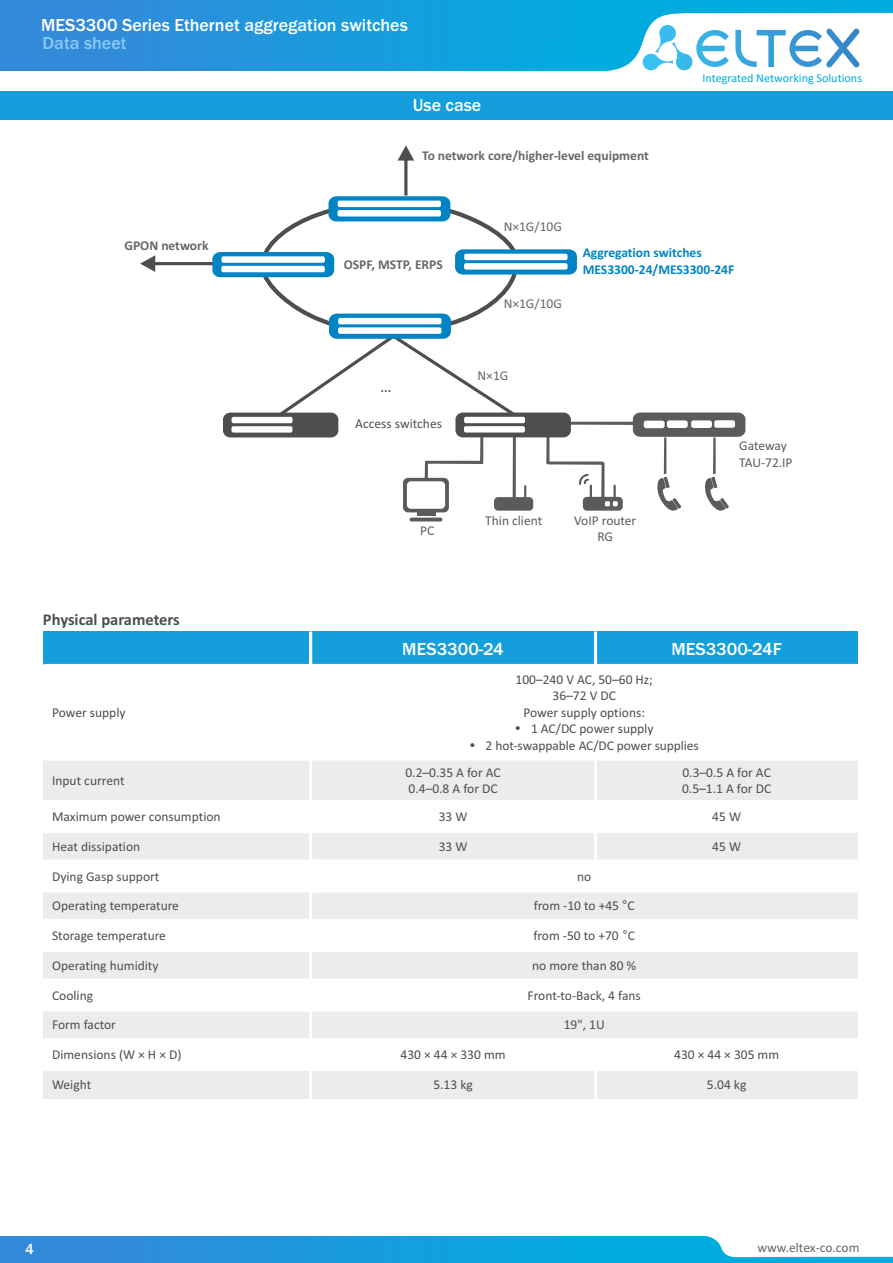
<style>
.page{position:relative;width:893px;height:1263px;background:#fff}
.page>*{position:absolute;margin:0;border:0;box-sizing:border-box;transform-origin:0 0}
.t1{font:500 18px "Franklin Gothic";color:#fff}
.t2{font:500 18px "Franklin Gothic";color:#8ac9fc}
.t3{font:700 16.5px "Calibri";color:#4e4e4d}
.t4{font:500 15px "Franklin Gothic";color:#fff}
.t5{font:13.5px/16.5px "Calibri";color:#4e4e4d}
.t6{font:700 13.5px "Calibri";color:#676767}
.t7{font:700 13.5px/16.5px "Calibri";color:#0084c4}
.t8{font:13.5px/16.5px "Calibri";color:#5b5b5b;text-align:center}
.t9{font:13.5px "Calibri";color:#676767}
.t10{font:13.5px "Calibri";color:#666}
.t11{font:12.15px "Calibri";color:#00acdf}
.s1{font-family:"Arial"}
</style>
<div class="page">
<div style="left:0;top:0;width:893px;height:71px;background:linear-gradient(to right,#3489d9,#00b4e0)"></div>
<div style="left:0;top:1236px;width:893px;height:27px;background:linear-gradient(to right,#3489d9,#00b4e0)"></div>
<svg style="left:703px;top:1236px;width:190px;height:21px"></svg>
<hr style="left:417px;top:512px;width:18px;height:3px;background:#5b5b5b">
<hr style="left:410px;top:518px;width:32px;height:3px;background:#5b5b5b;border-radius:2px">
<svg style="left:140px;top:145px;width:605px;height:367px"></svg>
<div style="left:0;top:91px;width:893px;height:29px;background:#159edc"></div>
<div style="left:44px;top:631px;width:267px;height:34px;background:#159edc"></div>
<div style="left:311px;top:631px;width:284px;height:34px;background:#159edc"></div>
<div style="left:595px;top:631px;width:263px;height:34px;background:#159edc"></div>
<div style="left:44px;top:759px;width:267px;height:42px;background:#ececec"></div>
<div style="left:311px;top:759px;width:284px;height:42px;background:#ececec"></div>
<div style="left:595px;top:759px;width:263px;height:42px;background:#ececec"></div>
<div style="left:44px;top:831px;width:267px;height:30px;background:#ececec"></div>
<div style="left:311px;top:831px;width:284px;height:30px;background:#ececec"></div>
<div style="left:595px;top:831px;width:263px;height:30px;background:#ececec"></div>
<div style="left:44px;top:891px;width:267px;height:30px;background:#ececec"></div>
<div style="left:311px;top:891px;width:547px;height:30px;background:#ececec"></div>
<div style="left:44px;top:950px;width:267px;height:30px;background:#ececec"></div>
<div style="left:311px;top:950px;width:547px;height:30px;background:#ececec"></div>
<div style="left:44px;top:1010px;width:267px;height:30px;background:#ececec"></div>
<div style="left:311px;top:1010px;width:547px;height:30px;background:#ececec"></div>
<div style="left:44px;top:1069px;width:267px;height:30px;background:#ececec"></div>
<div style="left:311px;top:1069px;width:284px;height:30px;background:#ececec"></div>
<div style="left:595px;top:1069px;width:263px;height:30px;background:#ececec"></div>
<hr style="left:309px;top:800px;width:3px;height:299px;background:#fff">
<hr style="left:309px;top:757px;width:3px;height:46px;background:#fff">
<hr style="left:309px;top:631px;width:3px;height:130px;background:#fff">
<hr style="left:594px;top:1038px;width:3px;height:61px;background:#fff">
<hr style="left:594px;top:800px;width:3px;height:63px;background:#fff">
<hr style="left:594px;top:757px;width:3px;height:46px;background:#fff">
<hr style="left:594px;top:631px;width:3px;height:36px;background:#fff">
<hr style="left:44px;top:1068px;width:814px;height:3px;background:#fff">
<hr style="left:44px;top:1038px;width:814px;height:3px;background:#fff">
<hr style="left:44px;top:1008px;width:814px;height:3px;background:#fff">
<hr style="left:44px;top:978px;width:814px;height:4px;background:#fff">
<hr style="left:44px;top:949px;width:814px;height:3px;background:#fff">
<hr style="left:44px;top:919px;width:814px;height:3px;background:#fff">
<hr style="left:44px;top:889px;width:814px;height:3px;background:#fff">
<hr style="left:44px;top:859px;width:814px;height:4px;background:#fff">
<hr style="left:44px;top:830px;width:814px;height:3px;background:#fff">
<hr style="left:44px;top:800px;width:268px;height:3px;background:#fff">
<hr style="left:309px;top:800px;width:288px;height:3px;background:#fff">
<hr style="left:594px;top:800px;width:264px;height:3px;background:#fff">
<hr style="left:44px;top:757px;width:268px;height:4px;background:#fff">
<hr style="left:309px;top:757px;width:288px;height:3px;background:#fff">
<hr style="left:594px;top:757px;width:264px;height:4px;background:#fff">
<hr style="left:44px;top:664px;width:814px;height:3px;background:#fff">
<svg style="left:589px;top:13px;width:304px;height:58px"></svg>
<h1 class="t1" style="left:41px;top:19px;width:368px">MES3300 Series Ethernet aggregation switches</h1>
<h1 class="t2" style="left:42px;top:36px;width:86px">Data sheet</h1>
<h1 class="t1" style="left:413px;top:99px;width:70px">Use case</h1>
<p class="t6" style="left:422px;top:150px;width:228px">To network core/higher-level equipment</p>
<p class="t9" style="left:504px;top:220px;width:60px">N×1G/10G</p>
<p class="t11" style="left:702px;top:73px;width:161px">Integrated Networking Solutions</p>
<p class="t6" style="left:124px;top:240px;width:85px">GPON network</p>
<p class="t3" style="left:43px;top:612px;width:138px">Physical parameters</p>
<p class="t5" style="left:52px;top:705px;width:75px">Power supply</p>
<p class="t6" style="left:344px;top:259px;width:100px">OSPF, MSTP, ERPS</p>
<p class="t6" style="left:381px;top:381px;width:12px">...</p>
<p class="t5" style="left:355px;top:416px;width:88px">Access switches</p>
<p class="t8" style="left:420px;top:523px;width:16px">PC</p>
<p class="t9" style="left:504px;top:298px;width:60px">N×1G/10G</p>
<p class="t7" style="left:583px;top:245px;width:153px">Aggregation switches<br>MES3300-24/MES3300-24F</p>
<p class="t9" style="left:478px;top:369px;width:32px">N×1G</p>
<p class="t8" style="left:739px;top:439px;width:55px;text-align:left">Gateway<br>TAU-72.IP</p>
<p class="t8" style="left:485px;top:513px;width:59px">Thin client</p>
<p class="t8" style="left:574px;top:513px;width:64px">VoIP router<br>RG</p>
<h1 class="t1" style="left:402px;top:642px;width:103px">MES3300-24</h1>
<h1 class="t1" style="left:671px;top:642px;width:112px">MES3300-24F</h1>
<p class="t5" style="left:516px;top:672px;width:139px">100–240 V AC, 50–60 Hz;</p>
<p class="t5" style="left:553px;top:689px;width:65px">36–72 V DC</p>
<p class="t5" style="left:523px;top:705px;width:123px">Power supply options:</p>
<p class="t5" style="left:531px;top:722px;width:124px">1 AC/DC power supply</p>
<p class="t5" style="left:486px;top:738px;width:215px">2 hot-swappable AC/DC power supplies</p>
<p class="t5" style="left:52px;top:773px;width:74px">Input current</p>
<p class="t5" style="left:405px;top:765px;width:97px">0.2–0.35 A for AC<br>0.4–0.8 A for DC</p>
<p class="t5" style="left:682px;top:765px;width:91px">0.3–0.5 A for AC<br>0.5–1.1 A for DC</p>
<p class="t5" style="left:52px;top:809px;width:170px">Maximum power consumption</p>
<p class="t5" style="left:439px;top:809px;width:30px">33 W</p>
<p class="t5" style="left:712px;top:809px;width:30px">45 W</p>
<p class="t5" style="left:52px;top:839px;width:90px">Heat dissipation</p>
<p class="t5" style="left:439px;top:839px;width:30px">33 W</p>
<p class="t5" style="left:712px;top:839px;width:30px">45 W</p>
<p class="t5" style="left:52px;top:869px;width:109px">Dying Gasp support</p>
<p class="t5" style="left:577px;top:869px;width:16px">no</p>
<p class="t5" style="left:52px;top:899px;width:128px">Operating temperature</p>
<p class="t5" style="left:534px;top:899px;width:103px">from -10 to +45 <span class="s1">°</span>С</p>
<p class="t5" style="left:52px;top:928px;width:115px">Storage temperature</p>
<p class="t5" style="left:533px;top:928px;width:103px">from -50 to +70 <span class="s1">°</span>С</p>
<p class="t5" style="left:52px;top:958px;width:108px">Operating humidity</p>
<p class="t5" style="left:532px;top:958px;width:106px">no more than 80 %</p>
<p class="t5" style="left:52px;top:988px;width:43px">Cooling</p>
<p class="t5" style="left:528px;top:988px;width:115px">Front-to-Back, 4 fans</p>
<p class="t5" style="left:52px;top:1018px;width:65px">Form factor</p>
<p class="t5" style="left:564px;top:1018px;width:43px">19", 1U</p>
<p class="t5" style="left:52px;top:1047px;width:131px">Dimensions (W × H × D)</p>
<p class="t5" style="left:401px;top:1047px;width:107px">430 × 44 × 330 mm</p>
<p class="t5" style="left:674px;top:1047px;width:107px">430 × 44 × 305 mm</p>
<p class="t5" style="left:52px;top:1077px;width:41px">Weight</p>
<p class="t5" style="left:433px;top:1077px;width:41px">5.13 kg</p>
<p class="t5" style="left:707px;top:1077px;width:41px">5.04 kg</p>
<p class="t4" style="left:25px;top:1243px;width:10px">4</p>
<p class="t10" style="left:757px;top:1242px;width:103px">www.eltex-co.com</p>
</div>
